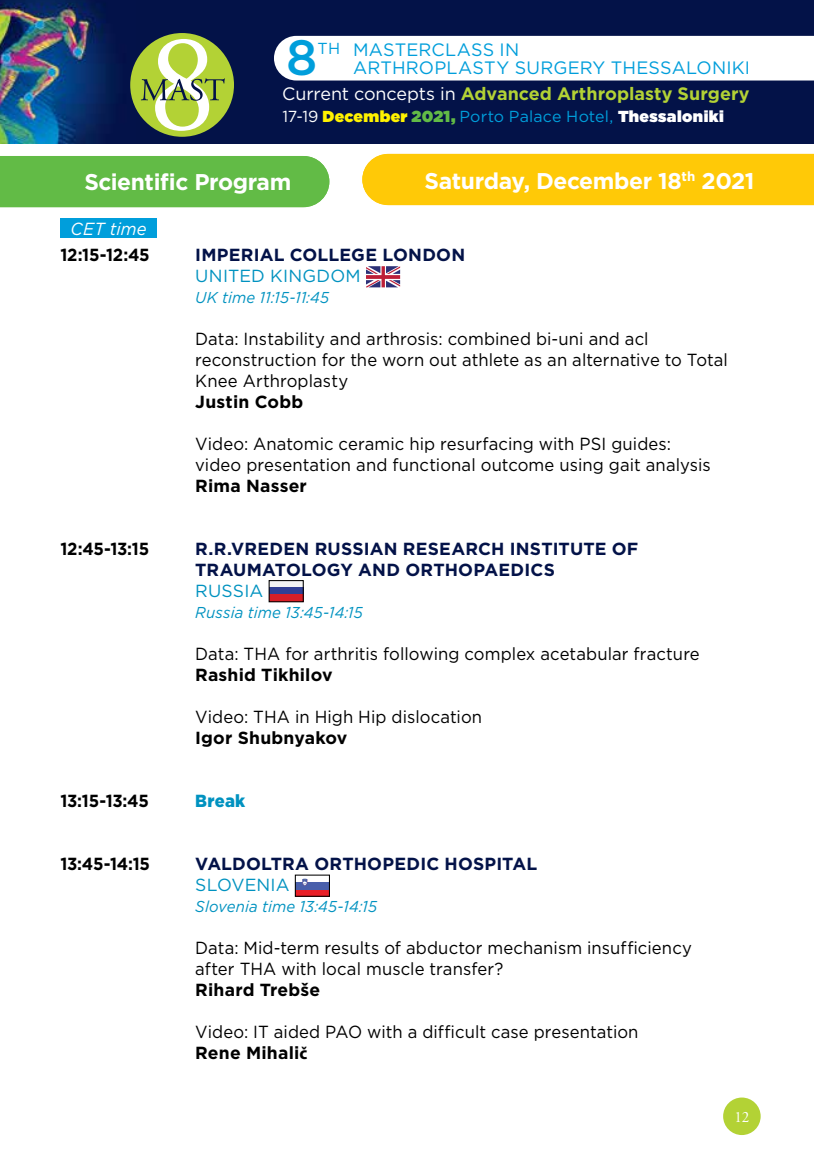
<style>
.page{position:relative;width:814px;height:1166px;background:#fff}
.page>*{position:absolute;margin:0;border:0;box-sizing:border-box;transform-origin:0 0}
.t1{font:500 49.52px "Gotham Greek";color:#009edb}
.t2{font:700 22.75px "Gotham Greek";letter-spacing:-.02em;color:#fff}
.t3{font:700 17.85px "Gotham Greek";color:#b3d235}
.t4{font:17.85px "Gotham Greek";letter-spacing:.01em;color:#009edb}
.t5{font:17.5px/21px "Gotham Greek";letter-spacing:.005em;color:#000;scale:.95 1}
.t6{font:700 17.5px/21px "Gotham Greek";letter-spacing:.01em;color:#031248}
.t7{font:700 17.5px "Gotham Greek";letter-spacing:.01em;color:#000}
.t8{font:700 17.5px "Gotham Greek";letter-spacing:.01em;color:#000;scale:.95 1}
.t9{font:17.5px "Gotham Greek";letter-spacing:.01em;color:#0092c0}
.t10{font:italic 17.5px "Gotham Greek";letter-spacing:.005em;color:#fff;scale:.95 1}
.t11{font:900 17.5px "Gotham Greek";letter-spacing:.015em;color:#0092c0;scale:.95 1}
.t12{font:15.92px "Gotham Greek";letter-spacing:.005em;color:#009edb}
.t13{font:italic 15.75px "Gotham Greek";letter-spacing:.01em;color:#0092c0;scale:.95 1}
.t14{font:15.75px "Adobe Garamond Pro";color:#fff;scale:.95 1}
.s1{font-weight:400;color:#fff}
.s2{color:#fff}
.s3{font-weight:900;color:#fff200}
.s4{font-weight:900;color:#62bb46}
.s5{font-weight:900;color:#fff}
.s6{font-weight:700}
.s7{font-family:"Myriad Pro";font-weight:700}
</style>
<div class="page">
<div style="left:136px;top:0;width:678px;height:144px;background:#031248"></div>
<svg style="left:274px;top:36px;width:540px;height:45px"></svg>
<img style="left:0;top:0;width:136px;height:144px">
<div style="left:130px;top:33px;width:104px;height:104px;background:#b3d235;border-radius:50%"></div>
<svg style="left:141px;top:39px;width:84px;height:92px"></svg>
<div style="left:362px;top:154px;width:452px;height:51px;background:#ffc907"></div>
<div style="left:0;top:156px;width:329px;height:51px;background:#62bb46"></div>
<svg style="left:366px;top:266px;width:34px;height:21px"></svg>
<div style="left:269px;top:580px;width:34px;height:8px;background:#f4f4f4"></div>
<div style="left:269px;top:588px;width:34px;height:7px;background:#324095"></div>
<div style="left:269px;top:595px;width:34px;height:7px;background:#d81f27"></div>
<div style="left:268px;top:580px;width:36px;height:22px;border:1px solid #000"></div>
<div style="left:295px;top:889px;width:34px;height:7px;background:#e91e26"></div>
<div style="left:295px;top:882px;width:34px;height:7px;background:#495fab"></div>
<svg style="left:302px;top:878px;width:5px;height:8px"></svg>
<div style="left:295px;top:874px;width:35px;height:23px;border:1px solid #000"></div>
<div style="left:60px;top:219px;width:97px;height:19px;background:#009edb"></div>
<div style="left:723px;top:1097px;width:37px;height:38px;background:#b3d235;border-radius:50%"></div>
<h1 class="t1" style="left:286px;top:29px;width:33px">8</h1>
<p class="t12" style="left:317px;top:40px;width:24px">TH</p>
<p class="t4" style="left:353px;top:40px;width:167px">MASTERCLASS IN</p>
<p class="t4" style="left:353px;top:58px;width:398px">ARTHROPLASTY SURGERY THESSALONIKI</p>
<p class="t3" style="left:282px;top:83px;width:469px"><span class="s1">Current concepts in</span> Advanced Arthroplasty Surgery</p>
<p class="t12" style="left:282px;top:108px;width:442px"><span class="s2">17-19</span> <span class="s3">December</span> <span class="s4">2021,</span> Porto Palace Hotel, <span class="s5">Thessaloniki</span></p>
<h2 class="t2" style="left:84px;top:169px;width:208px">Scientific Program</h2>
<p class="t10" style="left:71px;top:219px;width:81px">CET time</p>
<h2 class="t2" style="left:424px;top:167px;width:331px">Saturday, December 18<sup>th</sup> 2021</h2>
<p class="t8" style="left:60px;top:245px;width:95px">12:15-12:45</p>
<p class="t6" style="left:195px;top:244px;width:271px">IMPERIAL COLLEGE LONDON</p>
<p class="t9" style="left:195px;top:266px;width:167px">UNITED KINGDOM</p>
<p class="t13" style="left:195px;top:289px;width:142px">UK time 11:15-11:45</p>
<p class="t5" style="left:195px;top:328px;width:562px">Data: Instability and arthrosis: combined bi-uni and acl reconstruction for the worn out athlete as an alternative to Total<br>Knee Arthroplasty</p>
<p class="t7" style="left:195px;top:392px;width:110px">Justin Cobb</p>
<p class="t5" style="left:195px;top:433px;width:544px">Video: Anatomic ceramic hip resurfacing with PSI guides: video presentation and functional outcome using gait analysis</p>
<p class="t7" style="left:195px;top:476px;width:113px">Rima Nasser</p>
<p class="t8" style="left:60px;top:539px;width:95px">12:45-13:15</p>
<p class="t6" style="left:195px;top:538px;width:444px">R.R.VREDEN RUSSIAN RESEARCH INSTITUTE OF<br>TRAUMATOLOGY AND ORTHOPAEDICS</p>
<p class="t9" style="left:195px;top:581px;width:70px">RUSSIA</p>
<p class="t13" style="left:195px;top:604px;width:178px">Russia time 13:45-14:15</p>
<p class="t5" style="left:195px;top:643px;width:532px">Data: THA for arthritis following complex acetabular fracture</p>
<p class="t7" style="left:195px;top:665px;width:139px">Rashid Tikhilov</p>
<p class="t5" style="left:195px;top:706px;width:303px">Video: THA in High Hip dislocation</p>
<p class="t7" style="left:195px;top:728px;width:154px">Igor Shubnyakov</p>
<p class="t8" style="left:60px;top:791px;width:95px">13:15-13:45</p>
<p class="t11" style="left:195px;top:791px;width:54px">Break</p>
<p class="t8" style="left:60px;top:854px;width:96px">13:45-14:15</p>
<p class="t6" style="left:195px;top:853px;width:343px">VALDOLTRA ORTHOPEDIC HOSPITAL</p>
<p class="t9" style="left:195px;top:875px;width:96px">SLOVENIA</p>
<p class="t13" style="left:195px;top:898px;width:193px">Slovenia time 13:45-14:15</p>
<p class="t5" style="left:195px;top:937px;width:524px">Data: Mid-term results of abductor mechanism insufficiency after THA with local muscle transfer?</p>
<p class="t7" style="left:195px;top:980px;width:127px">Rihard Trebše</p>
<p class="t5" style="left:195px;top:1021px;width:468px">Video: IT aided PAO with a difficult case presentation<br><span class="s6">Rene Mihali</span><span class="s7">č</span></p>
<p class="t14" style="left:734px;top:1107px;width:17px">12</p>
</div>
